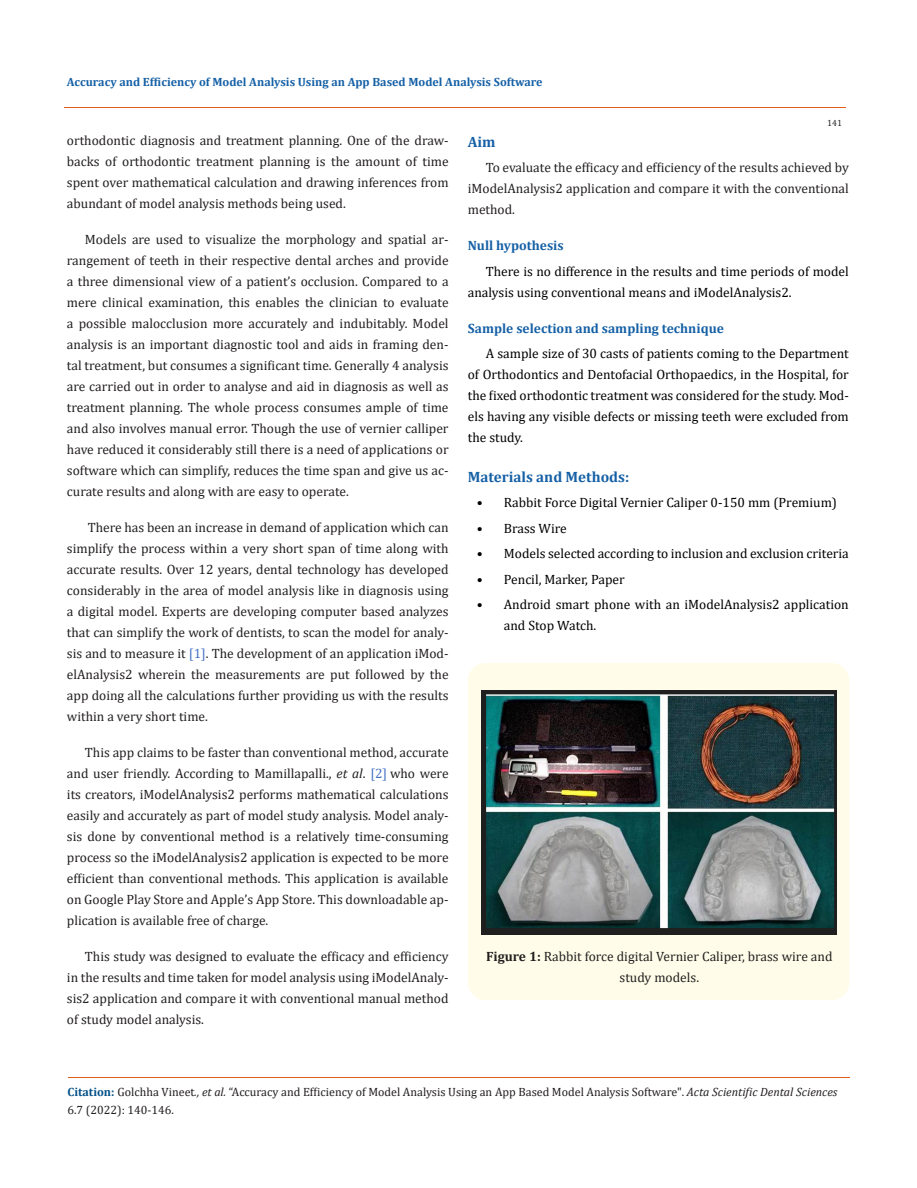
<style>
.page{position:relative;width:917px;height:1188px;background:#fff}
.page>*{position:absolute;margin:0;border:0;box-sizing:border-box;transform-origin:0 0}
.t1{font:700 15px "Cambria";color:#1560a6}
.t2{font:13.5px/21px "Cambria";color:#231f20;text-align:justify}
.Default{font:13.5px/21px "Cambria";color:#000}
.t3{font:700 13.5px "Cambria";color:#1560a6}
.t4{font:12px/18px "Cambria";color:#231f20}
.t5{font:700 12px "Cambria";color:#1560a6}
.t6{font:9px "Cambria";color:#231f20}
.s1{color:#4472c4}
.s2{font-style:italic}
.s3{font-weight:700}
.s4{font-weight:700;color:#035089}
</style>
<div class="page">
<div style="left:468px;top:663px;width:381px;height:337px;background:#fffde9;border-radius:18px"></div>
<img style="left:482px;top:690px;width:354px;height:244px">
<hr style="left:64px;top:108px;width:781px;height:1px;background:#e05d1a">
<hr style="left:68px;top:1078px;width:781px;height:1px;background:#e05d1a">
<p class="t5" style="left:67px;top:73px;width:477px">Accuracy and Efficiency of Model Analysis Using an App Based Model Analysis Software</p>
<p class="t6" style="left:827px;top:118px;width:16px">141</p>
<p class="t2" style="left:67px;top:130px;width:383px">orthodontic diagnosis and treatment planning. One of the draw&shy;backs of orthodontic treatment planning is the amount of time spent over mathematical calculation and drawing inferences from abundant of model analysis methods being used.</p>
<p class="t2" style="left:67px;top:229px;width:383px;text-indent:18px">Models are used to visualize the morphology and spatial ar&shy;rangement of teeth in their respective dental arches and provide a three dimensional view of a patient’s occlusion. Compared to a mere clinical examination, this enables the clinician to evaluate a possible malocclusion more accurately and indubitably. Model analysis is an important diagnostic tool and aids in framing den&shy;tal treatment, but consumes a significant time. Generally 4 analysis are carried out in order to analyse and aid in diagnosis as well as treatment planning. The whole process consumes ample of time and also involves manual error. Though the use of vernier calliper have reduced it considerably still there is a need of applications or software which can simplify, reduces the time span and give us ac&shy;curate results and along with are easy to operate.</p>
<p class="t2" style="left:67px;top:517px;width:383px;text-indent:21px">There has been an increase in demand of application which can simplify the process within a very short span of time along with accurate results. Over 12 years, dental technology has developed considerably in the area of model analysis like in diagnosis using a digital model. Experts are developing computer based analyzes that can simplify the work of dentists, to scan the model for analy&shy;sis and to measure it <span class="s1">[1]</span>. The development of an application iMod&shy;elAnalysis2 wherein the measurements are put followed by the app doing all the calculations further providing us with the results within a very short time.</p>
<p class="t2" style="left:67px;top:742px;width:383px;text-indent:18px">This app claims to be faster than conventional method, accurate and user friendly. According to Mamillapalli., <span class="s2">et al</span>. <span class="s1">[2]</span> who were its creators, iModelAnalysis2 performs mathematical calculations easily and accurately as part of model study analysis. Model analy&shy;sis done by conventional method is a relatively time-consuming process so the iModelAnalysis2 application is expected to be more efficient than conventional methods. This application is available on Google Play Store and Apple’s App Store. This downloadable ap&shy;plication is available free of charge.</p>
<p class="t2" style="left:67px;top:946px;width:383px;text-indent:18px">This study was designed to evaluate the efficacy and efficiency in the results and time taken for model analysis using iModelAnaly&shy;sis2 application and compare it with conventional manual method of study model analysis.</p>
<p class="t1" style="left:468px;top:131px;width:29px">Aim</p>
<p class="t2" style="left:468px;top:157px;width:382px;text-indent:18px">To evaluate the efficacy and efficiency of the results achieved by iModelAnalysis2 application and compare it with the conventional method.</p>
<p class="t3" style="left:468px;top:236px;width:97px">Null hypothesis</p>
<p class="Default" style="left:468px;top:260px;width:382px;text-indent:18px">There is no difference in the results and time periods of model analysis using conventional means and iModelAnalysis2.</p>
<p class="t3" style="left:468px;top:318px;width:257px">Sample selection and sampling technique</p>
<p class="Default" style="left:468px;top:343px;width:382px;text-align:justify;text-indent:18px">A sample size of 30 casts of patients coming to the Department of Orthodontics and Dentofacial Orthopaedics, in the Hospital, for the fixed orthodontic treatment was considered for the study. Mod&shy;els having any visible defects or missing teeth were excluded from the study.</p>
<p class="t1" style="left:468px;top:466px;width:163px">Materials and Methods:</p>
<p class="Default" style="left:477px;top:492px;width:362px">• Rabbit Force Digital Vernier Caliper 0-150 mm (Premium)</p>
<p class="Default" style="left:477px;top:518px;width:91px">• Brass Wire</p>
<p class="Default" style="left:477px;top:543px;width:373px">• Models selected according to inclusion and exclusion criteria</p>
<p class="Default" style="left:477px;top:569px;width:149px">• Pencil, Marker, Paper</p>
<p class="Default" style="left:504px;top:594px;width:346px;text-indent:-27px">• Android smart phone with an iModelAnalysis2 application and Stop Watch.</p>
<p class="t2" style="left:486px;top:946px;width:348px;text-align:center"><span class="s3">Figure 1:</span> Rabbit force digital Vernier Caliper, brass wire and study models.</p>
<p class="t4" style="left:68px;top:1083px;width:771px"><span class="s4">Citation:</span> Golchha Vineet<span class="s2">., et al.</span> “Accuracy and Efficiency of Model Analysis Using an App Based Model Analysis Software". <span class="s2">Acta Scientific Dental Sciences<br></span>6.7 (2022): 140-146.</p>
</div>
